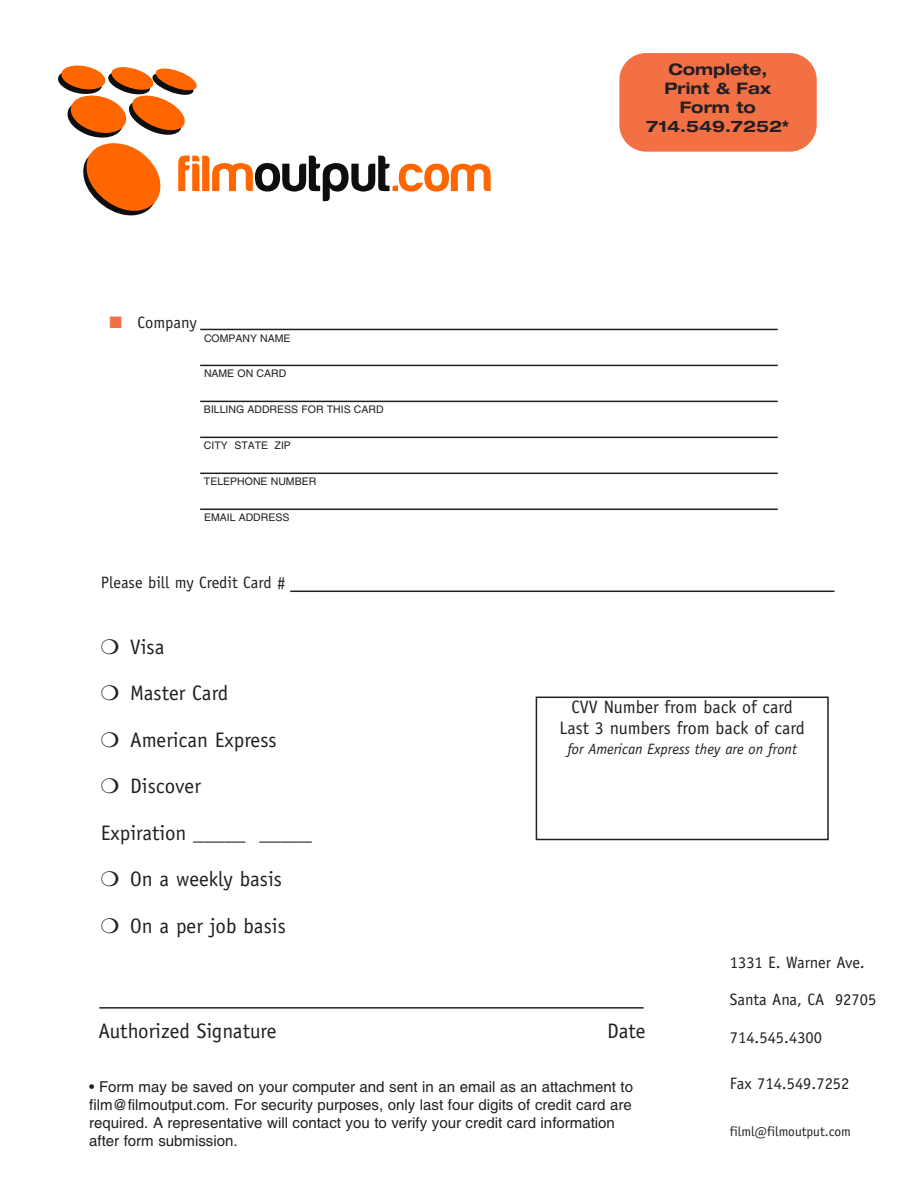
<style>
.page{position:relative;width:918px;height:1188px;background:#fff}
.page>*{position:absolute;margin:0;border:0;box-sizing:border-box;transform-origin:0 0}
.t1{font:21px "Officina Sans";color:#231f20}
.t2{font:18px/21.6px "Officina Sans";color:#231f20;text-align:center}
.t3{font:16.5px "Officina Sans";color:#231f20}
.t4{font:700 expanded 15.9px/19px "Helvetica Neue";color:#231f20;text-align:center}
.t5{font:15px/18px "Helvetica";color:#231f20}
.t6{font:italic 15px "Officina Sans";color:#231f20}
.t7{font:13.5px "Officina Sans";color:#231f20}
.t8{font:10.5px "Helvetica";color:#231f20}
.s1{color:#f37045}
</style>
<div class="page">
<hr style="left:200px;top:329px;width:578px;height:1px;background:#231f20">
<hr style="left:200px;top:365px;width:578px;height:1px;background:#231f20">
<hr style="left:200px;top:401px;width:578px;height:1px;background:#231f20">
<hr style="left:200px;top:437px;width:578px;height:1px;background:#231f20">
<hr style="left:200px;top:473px;width:578px;height:1px;background:#231f20">
<hr style="left:290px;top:591px;width:545px;height:1px;background:#231f20">
<hr style="left:99px;top:1007px;width:545px;height:2px;background:#231f20">
<div style="left:536px;top:697px;width:293px;height:143px;border:2px solid #231f20"></div>
<div style="left:619px;top:53px;width:198px;height:99px;background:#f37045;border-radius:27px"></div>
<hr style="left:200px;top:509px;width:578px;height:1px;background:#231f20">
<svg style="left:58px;top:65px;width:433px;height:151px"></svg>
<p class="t3" style="left:110px;top:316px;width:89px"><span class="s1">■</span> Company</p>
<p class="t8" style="left:204px;top:332px;width:88px">COMPANY NAME</p>
<p class="t8" style="left:204px;top:368px;width:84px">NAME ON CARD</p>
<p class="t8" style="left:204px;top:404px;width:181px">BILLING ADDRESS FOR THIS CARD</p>
<p class="t8" style="left:204px;top:440px;width:88px">CITY STATE ZIP</p>
<p class="t8" style="left:204px;top:476px;width:114px">TELEPHONE NUMBER</p>
<p class="t8" style="left:204px;top:512px;width:87px">EMAIL ADDRESS</p>
<p class="t3" style="left:101px;top:576px;width:186px">Please bill my Credit Card #</p>
<h1 class="t1" style="left:101px;top:639px;width:65px">❍ Visa</h1>
<h1 class="t1" style="left:101px;top:685px;width:129px">❍ Master Card</h1>
<h1 class="t1" style="left:101px;top:732px;width:177px">❍ American Express</h1>
<h1 class="t1" style="left:101px;top:778px;width:102px">❍ Discover</h1>
<h1 class="t1" style="left:101px;top:825px;width:213px">Expiration _____ _____</h1>
<h1 class="t1" style="left:101px;top:871px;width:183px">❍ On a weekly basis</h1>
<h1 class="t1" style="left:101px;top:918px;width:187px">❍ On a per job basis</h1>
<p class="t4" style="left:646px;top:61px;width:145px">Complete,<br>Print &amp; Fax<br>Form to<br>714.549.7252*</p>
<p class="t2" style="left:559px;top:697px;width:247px">CVV Number from back of card<br>Last 3 numbers from back of card</p>
<p class="t6" style="left:567px;top:743px;width:231px">for American Express they are on front</p>
<h1 class="t1" style="left:98px;top:1023px;width:180px">Authorized Signature</h1>
<h1 class="t1" style="left:607px;top:1023px;width:40px">Date</h1>
<p class="t5" style="left:89px;top:1078px;width:545px">• Form may be saved on your computer and sent in an email as an attachment to film@filmoutput.com. For security purposes, only last four digits of credit card are required. A representative will contact you to verify your credit card information after form submission.</p>
<p class="t3" style="left:730px;top:956px;width:136px">1331 E. Warner Ave.</p>
<p class="t3" style="left:730px;top:993px;width:148px">Santa Ana, CA 92705</p>
<p class="t3" style="left:730px;top:1031px;width:94px">714.545.4300</p>
<p class="t3" style="left:730px;top:1077px;width:121px">Fax 714.549.7252</p>
<p class="t7" style="left:730px;top:1126px;width:123px">filml@filmoutput.com</p>
</div>
